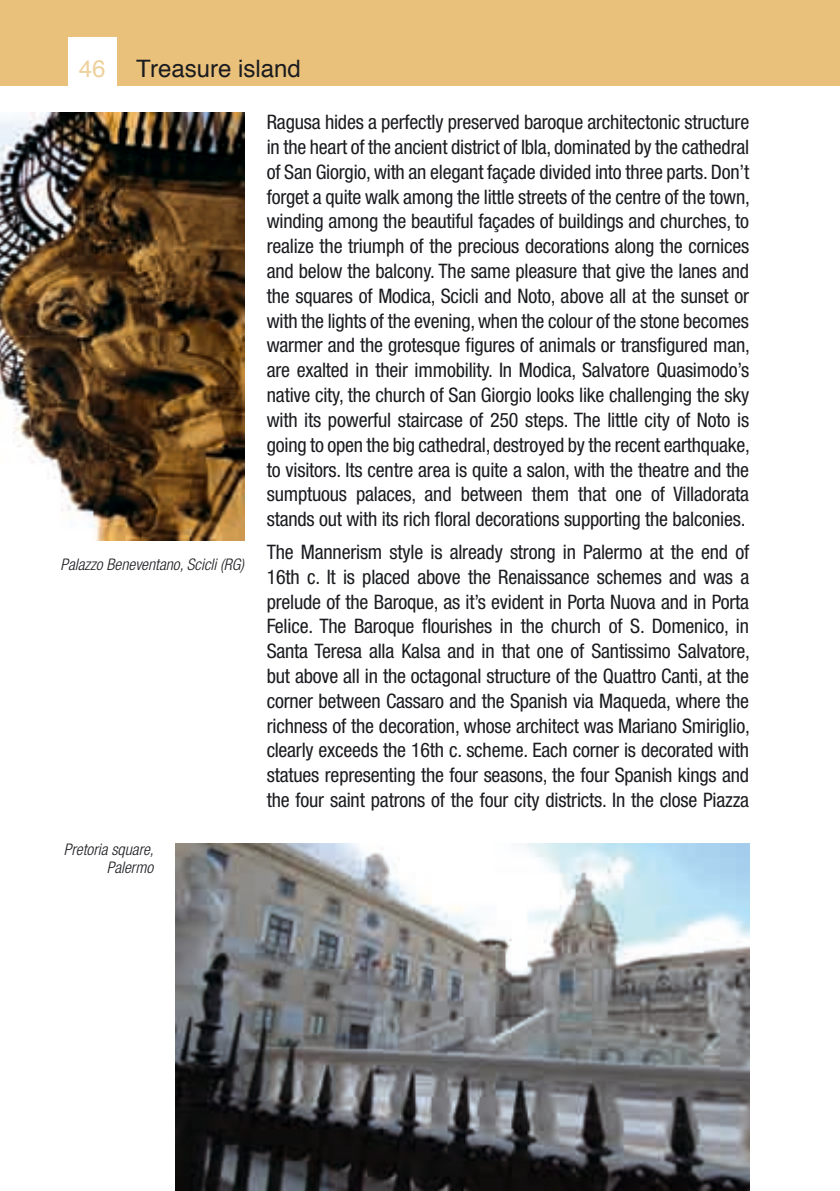
<style>
.page{position:relative;width:840px;height:1191px;background:#fff}
.page>*{position:absolute;margin:0;border:0;box-sizing:border-box;transform-origin:0 0}
.t1{font:24px "Helvetica";color:#1b1c20}
.t2{font:24px "Helvetica";color:#eed19d}
.t3{font:condensed 20px/24.8px "Helvetica Neue";letter-spacing:-.01em;color:#1b1c20;text-align:justify}
.t4{font:italic 300 condensed 16px/18px "Helvetica Neue";color:#1b1c20;text-align:right}
</style>
<div class="page">
<div style="left:0;top:0;width:839px;height:85px;background:#e9c17a"></div>
<div style="left:68px;top:37px;width:48px;height:58px;background:#fff"></div>
<img style="left:0;top:112px;width:244px;height:429px">
<img style="left:176px;top:843px;width:572px;height:348px">
<p class="t2" style="left:79px;top:50px;width:28px">46</p>
<p class="t1" style="left:136px;top:50px;width:166px">Treasure island</p>
<p class="t3" style="left:266px;top:110px;width:484px">Ragusa hides a perfectly preserved baroque architectonic structure in the heart of the ancient district of Ibla, dominated by the cathedral of San Giorgio, with an elegant façade divided into three parts. Don’t forget a quite walk among the little streets of the centre of the town, winding among the beautiful façades of buildings and churches, to realize the triumph of the precious decorations along the cornices and below the balcony. The same pleasure that give the lanes and the squares of Modica, Scicli and Noto, above all at the sunset or with the lights of the evening, when the colour of the stone becomes warmer and the grotesque figures of animals or transfigured man, are exalted in their immobility. In Modica, Salvatore Quasimodo’s native city, the church of San Giorgio looks like challenging the sky with its powerful staircase of 250 steps. The little city of Noto is going to open the big cathedral, destroyed by the recent earthquake, to visitors. Its centre area is quite a salon, with the theatre and the sumptuous palaces, and between them that one of Villadorata stands out with its rich floral decorations supporting the balconies.</p>
<p class="t3" style="left:266px;top:539px;width:484px">The Mannerism style is already strong in Palermo at the end of 16th c. It is placed above the Renaissance schemes and was a prelude of the Baroque, as it’s evident in Porta Nuova and in Porta Felice. The Baroque flourishes in the church of S. Domenico, in Santa Teresa alla Kalsa and in that one of Santissimo Salvatore, but above all in the octagonal structure of the Quattro Canti, at the corner between Cassaro and the Spanish via Maqueda, where the richness of the decoration, whose architect was Mariano Smiriglio, clearly exceeds the 16th c. scheme. Each corner is decorated with statues representing the four seasons, the four Spanish kings and the four saint patrons of the four city districts. In the close Piazza</p>
<p class="t4" style="left:60px;top:555px;width:185px">Palazzo Beneventano, Scicli (RG)</p>
<p class="t4" style="left:64px;top:840px;width:92px">Pretoria square,<br>Palermo</p>
</div>
